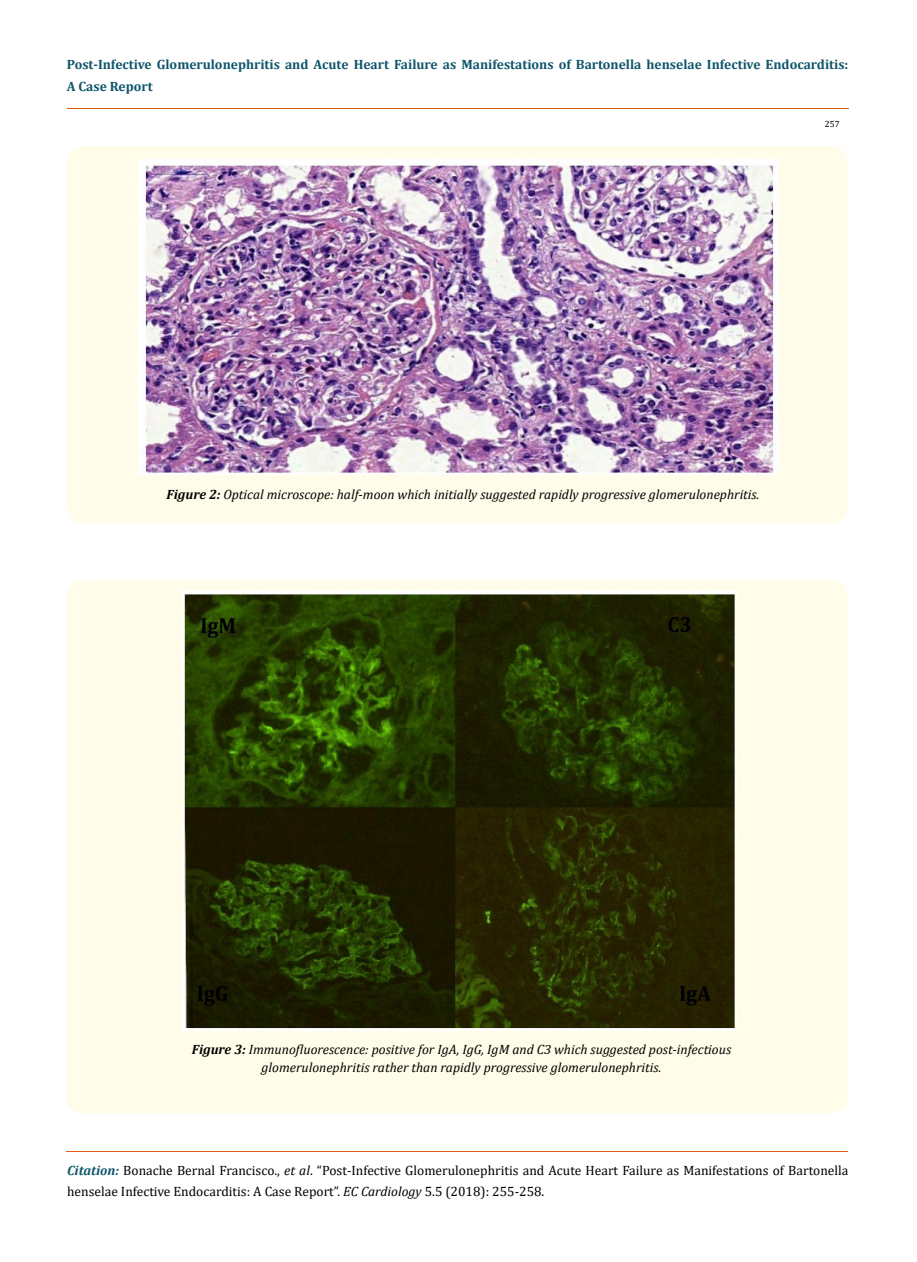
<style>
.page{position:relative;width:917px;height:1262px;background:#fff}
.page>*{position:absolute;margin:0;border:0;box-sizing:border-box;transform-origin:0 0}
.t1{font:italic 13.5px/18px "Cambria";color:#000;text-align:center}
.t2{font:13.5px/21px "Cambria";color:#000}
.t3{font:700 13.5px/21px "Cambria";color:#0e546a}
.t4{font:9px "Cambria";color:#000}
.s1{font-weight:700}
.s2{font-weight:700;font-style:italic;color:#0e546a}
.s3{font-style:italic}
</style>
<div class="page">
<hr style="left:66px;top:1151px;width:781px;height:1px;background:#e05d1a">
<div style="left:67px;top:146px;width:781px;height:377px;background:#fffde9;border-radius:18px"></div>
<img style="left:139px;top:160px;width:639px;height:315px">
<div style="left:66px;top:580px;width:782px;height:533px;background:#fffde9;border-radius:18px"></div>
<img style="left:183px;top:590px;width:553px;height:440px">
<p class="t3" style="left:67px;top:54px;width:783px">Post-Infective Glomerulonephritis and Acute Heart Failure as Manifestations of Bartonella henselae Infective Endocarditis:<br>A Case Report</p>
<p class="t4" style="left:824px;top:119px;width:16px">257</p>
<p class="t1" style="left:166px;top:485px;width:594px"><span class="s1">Figure 2:</span> Optical microscope: half-moon which initially suggested rapidly progressive glomerulonephritis.</p>
<p class="t1" style="left:192px;top:1039px;width:541px"><span class="s1">Figure 3:</span> Immunofluorescence: positive for IgA, IgG, IgM and C3 which suggested post-infectious glomerulonephritis rather than rapidly progressive glomerulonephritis.</p>
<p class="t2" style="left:67px;top:1160px;width:782px"><span class="s2">Citation:</span> Bonache Bernal Francisco., <span class="s3">et al</span>. “Post-Infective Glomerulonephritis and Acute Heart Failure as Manifestations of Bartonella henselae Infective Endocarditis: A Case Report”. <span class="s3">EC Cardiology</span> 5.5 (2018): 255-258.</p>
</div>
